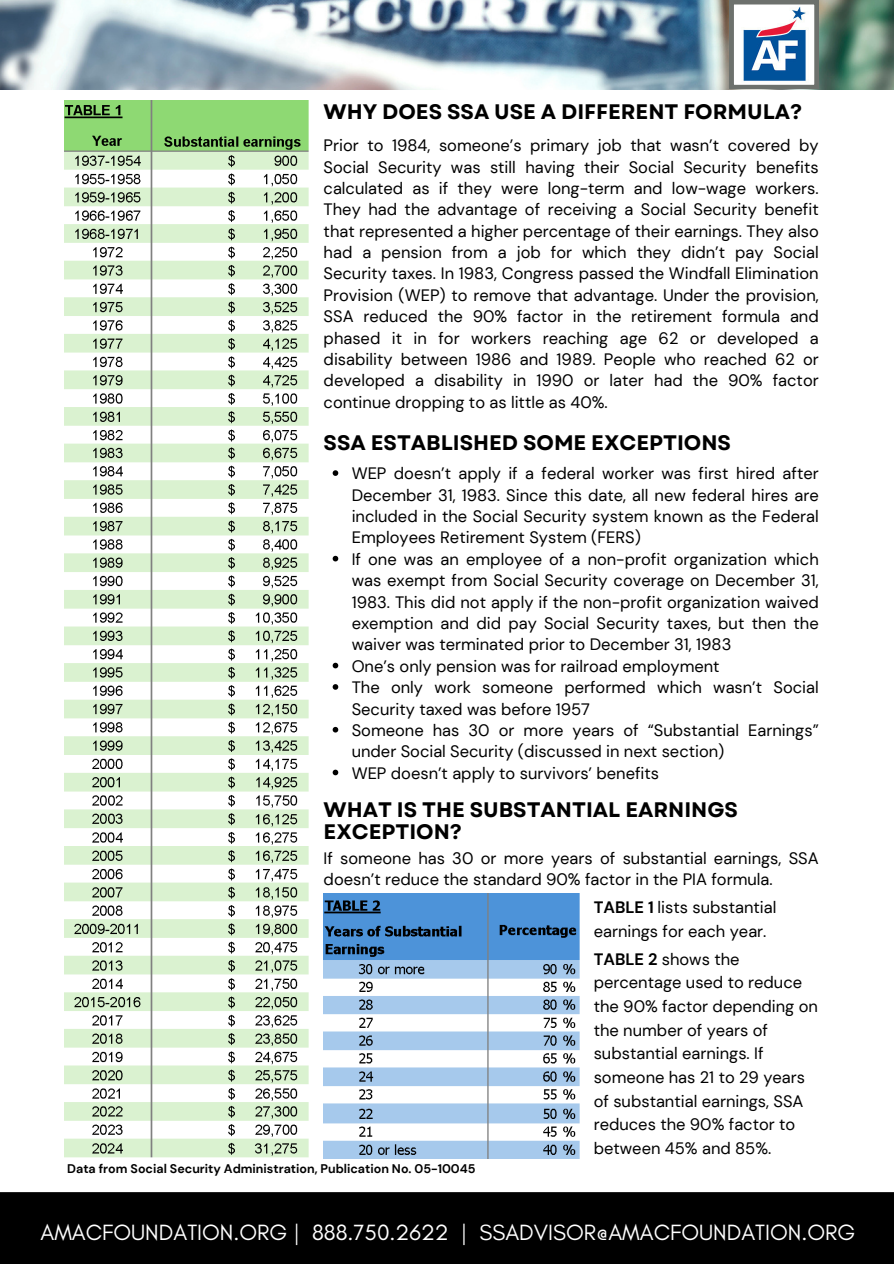
<style>
.page{position:relative;width:894px;height:1264px;background:#fff}
.page>*{position:absolute;margin:0;border:0;box-sizing:border-box;transform-origin:0 0}
.t1{font:22.5px "Glacial Indifference";color:#fff}
.t2{font:700 21px/22.5px "Garet";color:#000}
.t3{font:16.5px/21.3px "DM Sans";color:#000}
.t4{font:700 12.45px "DM Sans";color:#000}
.s1{font-weight:700}
</style>
<div class="page">
<img style="left:0;top:0;width:893px;height:89px">
<div style="left:0;top:1192px;width:893px;height:71px;background:#000"></div>
<svg style="left:729px;top:0;width:89px;height:89px"></svg>
<img style="left:323px;top:893px;width:257px;height:265px">
<img style="left:64px;top:101px;width:245px;height:1057px">
<svg style="left:332px;top:470px;width:6px;height:6px"></svg>
<svg style="left:332px;top:556px;width:6px;height:5px"></svg>
<svg style="left:332px;top:662px;width:6px;height:6px"></svg>
<svg style="left:332px;top:684px;width:6px;height:5px"></svg>
<svg style="left:332px;top:727px;width:6px;height:5px"></svg>
<svg style="left:332px;top:769px;width:6px;height:6px"></svg>
<h1 class="t2" style="left:323px;top:100px;width:480px">WHY DOES SSA USE A DIFFERENT FORMULA?</h1>
<h3 class="t3" style="left:323px;top:135px;width:496px;text-align:justify">Prior to 1984, someone’s primary job that wasn’t covered by Social Security was still having their Social Security benefits calculated as if they were long-term and low-wage workers.<br>They had the advantage of receiving a Social Security benefit that represented a higher percentage of their earnings. They also had a pension from a job for which they didn’t pay Social Security taxes. In 1983, Congress passed the Windfall Elimination Provision (WEP) to remove that advantage. Under the provision, SSA reduced the 90% factor in the retirement formula and phased it in for workers reaching age 62 or developed a disability between 1986 and 1989. People who reached 62 or developed a disability in 1990 or later had the 90% factor continue dropping to as little as 40%.</h3>
<p class="t2" style="left:323px;top:431px;width:409px">SSA ESTABLISHED SOME EXCEPTIONS</p>
<p class="t3" style="left:351px;top:463px;width:468px;text-align:justify">WEP doesn’t apply if a federal worker was first hired after December 31, 1983. Since this date, all new federal hires are included in the Social Security system known as the Federal Employees Retirement System (FERS)</p>
<p class="t3" style="left:351px;top:548px;width:468px;text-align:justify">If one was an employee of a non-profit organization which was exempt from Social Security coverage on December 31, 1983. This did not apply if the non-profit organization waived exemption and did pay Social Security taxes, but then the waiver was terminated prior to December 31, 1983</p>
<p class="t3" style="left:351px;top:655px;width:369px">One’s only pension was for railroad employment</p>
<p class="t3" style="left:351px;top:677px;width:468px">The only work someone performed which wasn’t Social<br>Security taxed was before 1957</p>
<h1 class="t3" style="left:351px;top:719px;width:468px">Someone has 30 or more years of “Substantial Earnings” under Social Security (discussed in next section)</h1>
<h3 class="t3" style="left:351px;top:762px;width:309px">WEP doesn’t apply to survivors’ benefits</h3>
<p class="t2" style="left:323px;top:798px;width:416px">WHAT IS THE SUBSTANTIAL EARNINGS<br>EXCEPTION?</p>
<p class="t3" style="left:323px;top:847px;width:496px">If someone has 30 or more years of substantial earnings, SSA doesn’t reduce the standard 90% factor in the PIA formula.</p>
<p class="t3" style="left:593px;top:896px;width:184px;line-height:23.7px"><span class="s1">TABLE 1</span> lists substantial earnings for each year.</p>
<h3 class="t4" style="left:67px;top:1160px;width:410px">Data from Social Security Administration, Publication No. 05-10045</h3>
<h2 class="t3" style="left:593px;top:947px;width:226px;line-height:23.7px"><span class="s1">TABLE 2</span> shows the percentage used to reduce the 90% factor depending on the number of years of substantial earnings. If someone has 21 to 29 years of substantial earnings, SSA reduces the 90% factor to between 45% and 85%.</h2>
<h3 class="t1" style="left:40px;top:1218px;width:816px">AMACFOUNDATION.ORG | 888.750.2622 | SSADVISOR@AMACFOUNDATION.ORG</h3>
</div>
